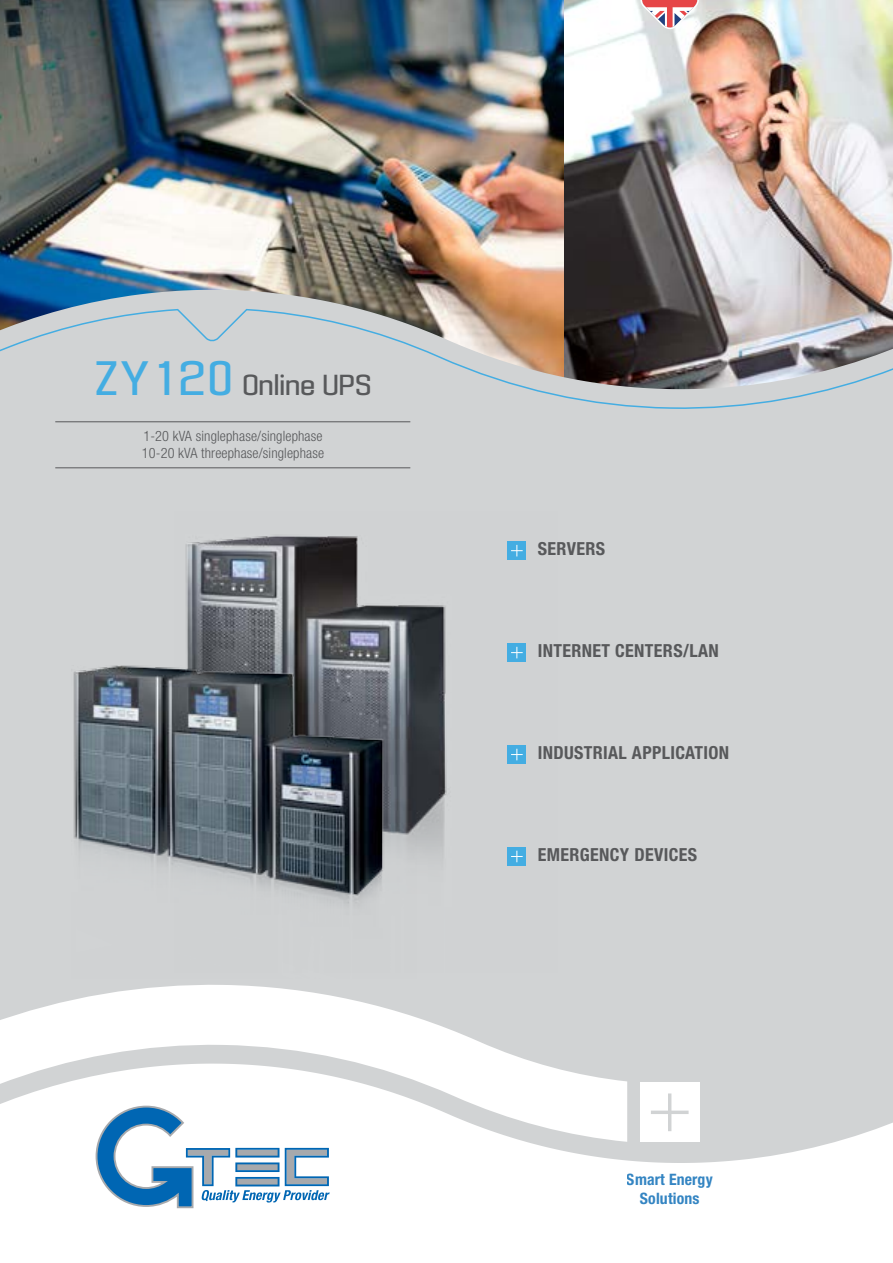
<style>
.page{position:relative;width:893px;height:1263px;background:#fff}
.page>*{position:absolute;margin:0;border:0;box-sizing:border-box;transform-origin:0 0}
.t1{font:27px "Enigmatic";letter-spacing:.02em;color:#58595b}
.t2{font:700 condensed 18px "Helvetica Neue LT Std";letter-spacing:.02em;color:#58595b}
.t3{font:700 condensed 15.75px/18.9px "Helvetica Neue LT Std";letter-spacing:.01em;color:#0066b3;text-align:center}
.t4{font:300 condensed 14.25px/17.1px "Helvetica Neue LT Std";letter-spacing:.01em;color:#58595b}
.s1{font-size:45px;color:#44ade2}
</style>
<div class="page">
<img style="left:0;top:0;width:563px;height:290px">
<img style="left:564px;top:0;width:329px;height:290px">
<div style="left:0;top:290px;width:893px;height:873px;background:#d1d3d4"></div>
<svg style="left:0;top:307px;width:893px;height:104px;background:#b1b0b1"></svg>
<svg style="left:0;top:983px;width:627px;height:159px"></svg>
<div style="left:640px;top:1082px;width:59px;height:60px;background:#fff"></div>
<hr style="left:668px;top:1093px;width:3px;height:38px;background:#d1d3d4">
<svg style="left:651px;top:1110px;width:38px;height:4px"></svg>
<svg style="left:96px;top:1106px;width:234px;height:102px"></svg>
<img style="left:175px;top:511px;width:382px;height:461px">
<img style="left:72px;top:665px;width:344px;height:313px">
<svg style="left:638px;top:0;width:64px;height:32px"></svg>
<hr style="left:55px;top:421px;width:355px;height:1px;background:#58595b">
<hr style="left:55px;top:467px;width:355px;height:1px;background:#58595b">
<div style="left:508px;top:541px;width:18px;height:19px;background:#44ade2"></div>
<svg style="left:511px;top:545px;width:12px;height:11px"></svg>
<div style="left:508px;top:643px;width:18px;height:19px;background:#44ade2"></div>
<svg style="left:511px;top:647px;width:12px;height:11px"></svg>
<div style="left:508px;top:745px;width:18px;height:19px;background:#44ade2"></div>
<svg style="left:511px;top:749px;width:12px;height:11px"></svg>
<div style="left:508px;top:847px;width:18px;height:19px;background:#44ade2"></div>
<svg style="left:511px;top:851px;width:12px;height:11px"></svg>
<h1 class="t1" style="left:95px;top:369px;width:278px"><span class="s1">ZY120</span> Online UPS</h1>
<p class="t4" style="left:142px;top:427px;width:184px">1-20 kVA singlephase/singlephase<br>10-20 kVA threephase/singlephase</p>
<p class="t2" style="left:538px;top:538px;width:69px">SERVERS</p>
<p class="t2" style="left:538px;top:640px;width:183px">iNTERNET CENTERS/LAN</p>
<p class="t2" style="left:526px;top:742px;width:204px">I NDUSTRIAL APPLICATION</p>
<p class="t2" style="left:538px;top:844px;width:161px">EMERGENCY DEVICES</p>
<p class="t3" style="left:627px;top:1170px;width:88px">Smart Energy<br>Solutions</p>
</div>
